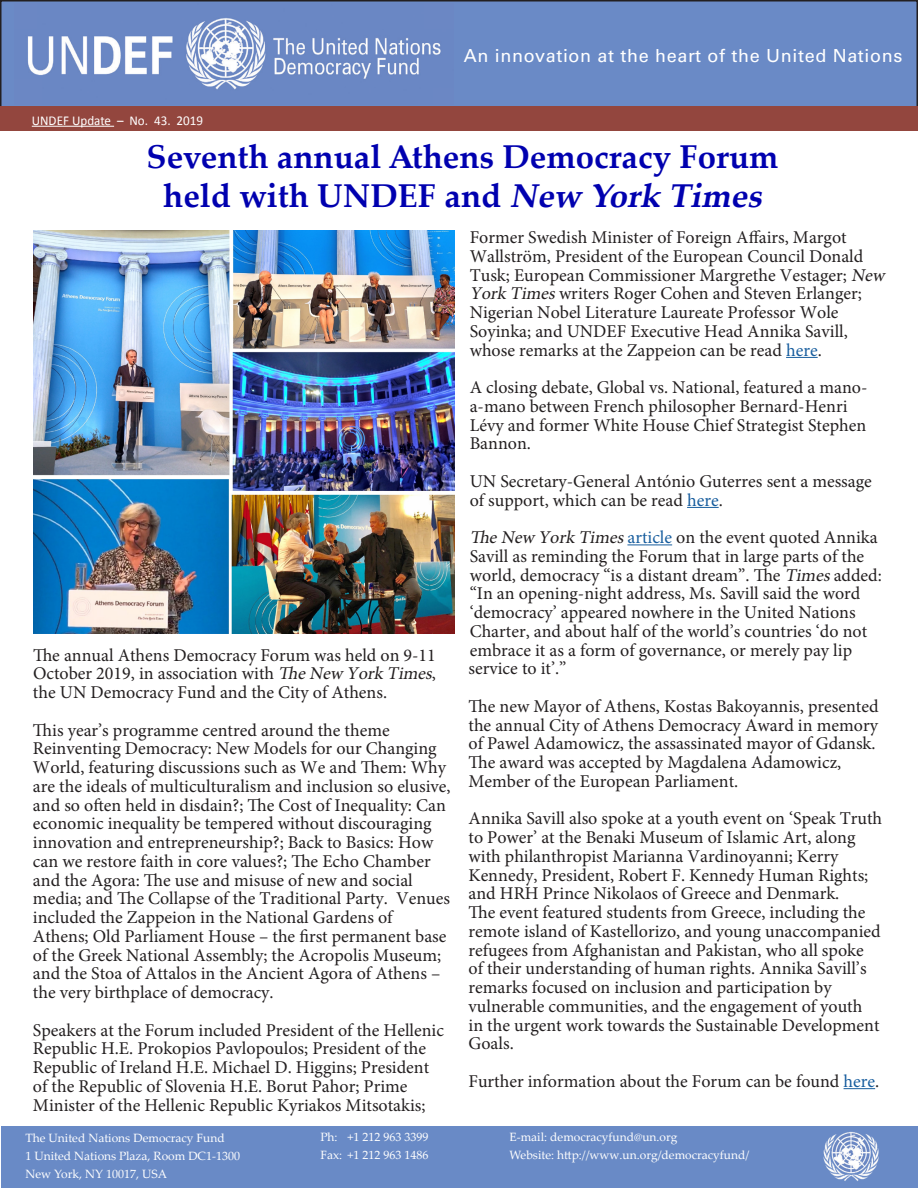
<style>
.page{position:relative;width:918px;height:1188px;background:#fff}
.page>*{position:absolute;margin:0;border:0;box-sizing:border-box;transform-origin:0 0}
.t1{font:700 33px "Palatino Linotype";color:#0000af}
.t2{font:18px/18.8px "Minion Pro";color:#231f20}
.t3{font:18px "Univers LT Std";letter-spacing:.035em;color:#fff}
.t4{font:13.5px "Calibri";color:#fff}
.t5{font:12px "Palatino Linotype";color:#fff}
.s1{font-style:italic}
.s2{color:#175d9e}
</style>
<div class="page">
<div style="left:1px;top:1px;width:916px;height:117px;background:#6a8ac6"></div>
<div style="left:0;top:0;width:918px;height:119px;border:2px solid #231f20"></div>
<img style="left:27px;top:18px;width:414px;height:72px">
<div style="left:0;top:106px;width:918px;height:25px;background:#93463e"></div>
<hr style="left:32px;top:126px;width:82px;height:1px;background:#fff">
<div style="left:1px;top:1126px;width:917px;height:62px;background:#698ac6"></div>
<img style="left:823px;top:1131px;width:56px;height:50px">
<hr style="left:786px;top:357px;width:32px;height:1px;background:#175d9e">
<hr style="left:687px;top:507px;width:32px;height:1px;background:#175d9e">
<hr style="left:627px;top:544px;width:45px;height:1px;background:#175d9e">
<hr style="left:844px;top:1088px;width:31px;height:1px;background:#175d9e">
<img style="left:34px;top:230px;width:420px;height:404px">
<p class="t4" style="left:32px;top:112px;width:173px">UNDEF Update – No. 43. 2019</p>
<p class="t3" style="left:464px;top:45px;width:440px">An innovation at the heart of the United Nations</p>
<p class="t1" style="left:147px;top:134px;width:633px">Seventh annual Athens Democracy Forum</p>
<p class="t1" style="left:163px;top:173px;width:608px">held with UNDEF and <span class="s1">New York Times</span></p>
<p class="t2" style="left:33px;top:646px;width:405px;text-align:justify">The annual Athens Democracy Forum was held on 9-11<br>October 2019, in association with <span class="s1">TheNew York Times</span>, the UN Democracy Fund and the City of Athens.</p>
<p class="t2" style="left:33px;top:721px;width:419px">This year’s programme centred around the theme Reinventing Democracy: New Models for our Changing World, featuring discussions such as We and Them: Why are the ideals of multiculturalism and inclusion so elusive, and so often held in disdain?; The Cost of Inequality: Can economic inequality be tempered without discouraging innovation and entrepreneurship?; Back to Basics: How can we restore faith in core values?; The Echo Chamber and the Agora: The use and misuse of new and social media; and The Collapse of the Traditional Party. Venues included the Zappeion in the National Gardens of Athens; Old Parliament House – the first permanent base of the Greek National Assembly; the Acropolis Museum; and the Stoa of Attalos in the Ancient Agora of Athens – the very birthplace of democracy.</p>
<p class="t2" style="left:33px;top:1021px;width:413px">Speakers at the Forum included President of the Hellenic Republic H.E. Prokopios Pavlopoulos; President of the Republic of Ireland H.E. Michael D. Higgins; President of the Republic of Slovenia H.E. Borut Pahor; Prime Minister of the Hellenic Republic Kyriakos Mitsotakis;</p>
<p class="t5" style="left:25px;top:1130px;width:201px">The United Nations Democracy Fund</p>
<p class="t5" style="left:25px;top:1148px;width:216px">1 United Nations Plaza, Room DC1-1300</p>
<p class="t5" style="left:25px;top:1166px;width:143px">New York, NY 10017, USA</p>
<p class="t5" style="left:320px;top:1129px;width:109px">Ph: +1 212 963 3399</p>
<p class="t5" style="left:320px;top:1147px;width:109px">Fax: +1 212 963 1486</p>
<p class="t2" style="left:470px;top:228px;width:420px">Former Swedish Minister of Foreign Affairs, Margot Wallström, President of the European Council Donald Tusk; European Commissioner Margrethe Vestager; <span class="s1">New York Times</span>writers Roger Cohen and Steven Erlanger; Nigerian Nobel Literature Laureate Professor Wole Soyinka; and UNDEF Executive Head Annika Savill, whose remarks at the Zappeion can be read <span class="s2">here</span>.</p>
<p class="t2" style="left:470px;top:378px;width:399px">A closing debate, Global vs. National, featured a mano&shy;a-mano between French philosopher Bernard-Henri Lévy and former White House Chief Strategist Stephen Bannon.</p>
<p class="t2" style="left:470px;top:472px;width:404px">UN Secretary-General António Guterres sent a message of support, which can be read <span class="s2">here</span>.</p>
<p class="t2" style="left:469px;top:528px;width:415px"><span class="s1">TheNew York Times</span><span class="s2">article</span> on the event quoted Annika Savill as reminding the Forum that in large parts of the world, democracy “is a distant dream”. The <span class="s1">Times</span>added: “In an opening-night address, Ms. Savill said the word ‘democracy’ appeared nowhere in the United Nations Charter, and about half of the world’s countries ‘do not embrace it as a form of governance, or merely pay lip service to it’.”</p>
<p class="t2" style="left:469px;top:697px;width:412px">The new Mayor of Athens, Kostas Bakoyannis, presented the annual City of Athens Democracy Award in memory of Pawel Adamowicz, the assassinated mayor of Gdansk.<br>The award was accepted by Magdalena Adamowicz, Member of the European Parliament.</p>
<p class="t2" style="left:469px;top:809px;width:415px">Annika Savill also spoke at a youth event on ‘Speak Truth to Power’ at the Benaki Museum of Islamic Art, along with philanthropist Marianna Vardinoyanni; Kerry Kennedy, President, Robert F. Kennedy Human Rights; and HRH Prince Nikolaos of Greece and Denmark.<br>The event featured students from Greece, including the remote island of Kastellorizo, and young unaccompanied refugees from Afghanistan and Pakistan, who all spoke of their understanding of human rights. Annika Savill’s remarks focused on inclusion and participation by vulnerable communities, and the engagement of youth<br>in the urgent work towards the Sustainable Development Goals.</p>
<p class="t2" style="left:469px;top:1072px;width:412px">Further information about the Forum can be found <span class="s2">here</span>.</p>
<p class="t5" style="left:509px;top:1129px;width:170px">E-mail: democracyfund@un.org</p>
<p class="t5" style="left:509px;top:1147px;width:241px">Website: http://www.un.org/democracyfund/</p>
</div>
